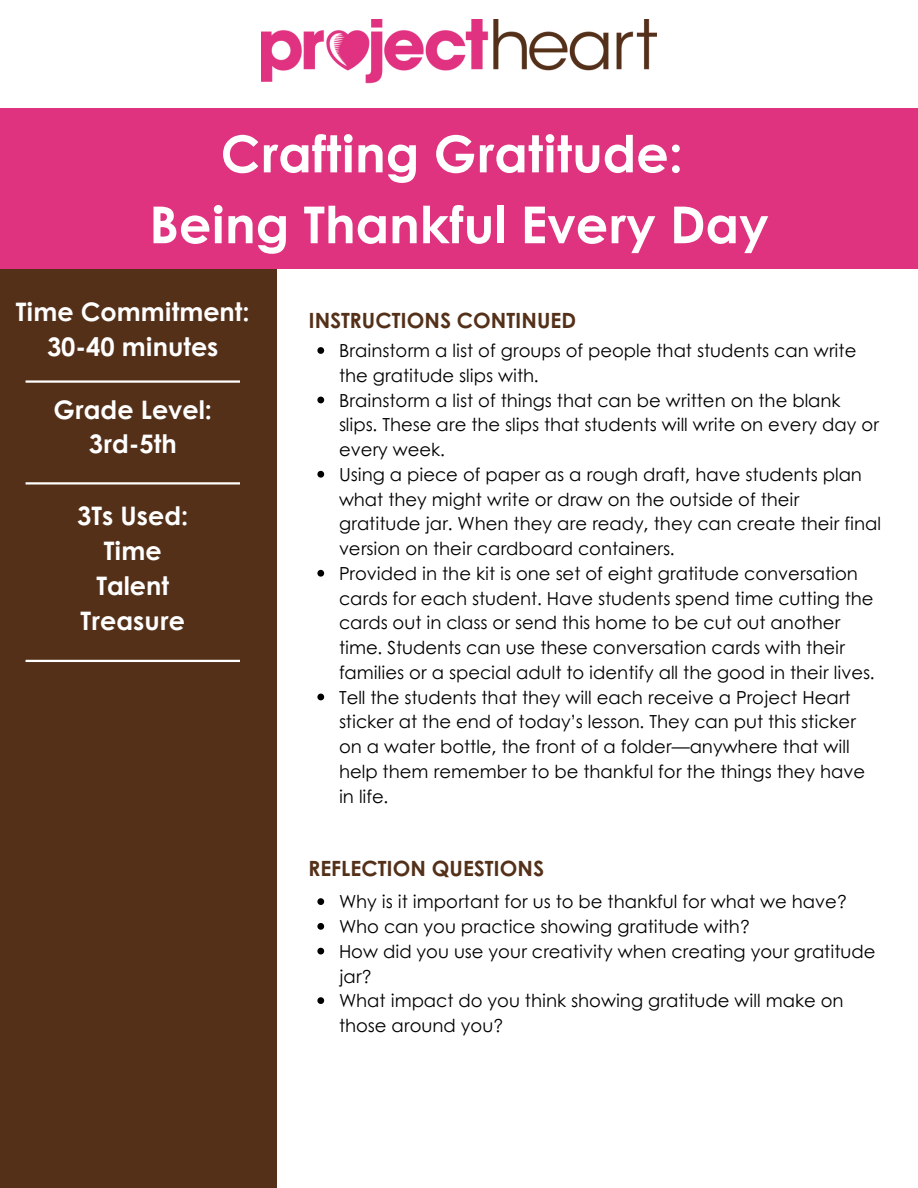
<style>
.page{position:relative;width:918px;height:1188px;background:#fff}
.page>*{position:absolute;margin:0;border:0;box-sizing:border-box;transform-origin:0 0}
.t1{font:700 51px/70.8px "Century Gothic";color:#fff;text-align:center}
.t2{font:700 25.5px/34.8px "Century Gothic";color:#fff;text-align:center}
.t3{font:700 21px "Century Gothic";color:#543019}
.t4{font:18px/24.8px "Century Gothic";color:#000}
</style>
<div class="page">
<img style="left:261px;top:20px;width:395px;height:64px">
<div style="left:0;top:269px;width:276px;height:919px;background:#543019"></div>
<div style="left:0;top:108px;width:918px;height:161px;background:#df327f"></div>
<hr style="left:26px;top:380px;width:214px;height:3px;background:#fff">
<hr style="left:26px;top:482px;width:214px;height:3px;background:#fff">
<hr style="left:26px;top:660px;width:214px;height:2px;background:#fff">
<svg style="left:317px;top:347px;width:7px;height:7px"></svg>
<svg style="left:317px;top:397px;width:7px;height:6px"></svg>
<svg style="left:317px;top:471px;width:7px;height:7px"></svg>
<svg style="left:317px;top:570px;width:7px;height:7px"></svg>
<svg style="left:317px;top:694px;width:7px;height:6px"></svg>
<svg style="left:317px;top:898px;width:7px;height:7px"></svg>
<svg style="left:317px;top:923px;width:7px;height:7px"></svg>
<svg style="left:317px;top:948px;width:7px;height:6px"></svg>
<svg style="left:317px;top:997px;width:7px;height:7px"></svg>
<h2 class="t1" style="left:149px;top:116px;width:621px">Crafting Gratitude:<br>Being Thankful Every Day</h2>
<p class="t2" style="left:16px;top:293px;width:235px">Time Commitment:<br>30-40 minutes</p>
<h1 class="t2" style="left:54px;top:391px;width:160px">Grade Level:<br>3rd-5th</h1>
<h2 class="t2" style="left:77px;top:497px;width:113px">3Ts Used:<br>Time<br>Talent<br>Treasure</h2>
<p class="t3" style="left:308px;top:304px;width:269px">INSTRUCTIONS CONTINUED</p>
<p class="t4" style="left:339px;top:338px;width:519px">Brainstorm a list of groups of people that students can write the gratitude slips with.</p>
<h2 class="t4" style="left:339px;top:387px;width:542px">Brainstorm a list of things that can be written on the blank slips. These are the slips that students will write on every day or every week.</h2>
<p class="t4" style="left:339px;top:461px;width:543px">Using a piece of paper as a rough draft, have students plan what they might write or draw on the outside of their gratitude jar. When they are ready, they can create their final version on their cardboard containers.</p>
<h3 class="t4" style="left:339px;top:560px;width:537px">Provided in the kit is one set of eight gratitude conversation cards for each student. Have students spend time cutting the cards out in class or send this home to be cut out another time. Students can use these conversation cards with their families or a special adult to identify all the good in their lives.</h3>
<p class="t4" style="left:339px;top:684px;width:528px">Tell the students that they will each receive a Project Heart sticker at the end of today’s lesson. They can put this sticker on a water bottle, the front of a folder—anywhere that will help them remember to be thankful for the things they have in life.</p>
<p class="t3" style="left:308px;top:853px;width:237px">REFLECTION QUESTIONS</p>
<p class="t4" style="left:339px;top:889px;width:510px">Why is it important for us to be thankful for what we have?</p>
<p class="t4" style="left:339px;top:913px;width:413px">Who can you practice showing gratitude with?</p>
<h3 class="t4" style="left:339px;top:938px;width:538px">How did you use your creativity when creating your gratitude jar?</h3>
<p class="t4" style="left:339px;top:988px;width:506px">What impact do you think showing gratitude will make on those around you?</p>
</div>
